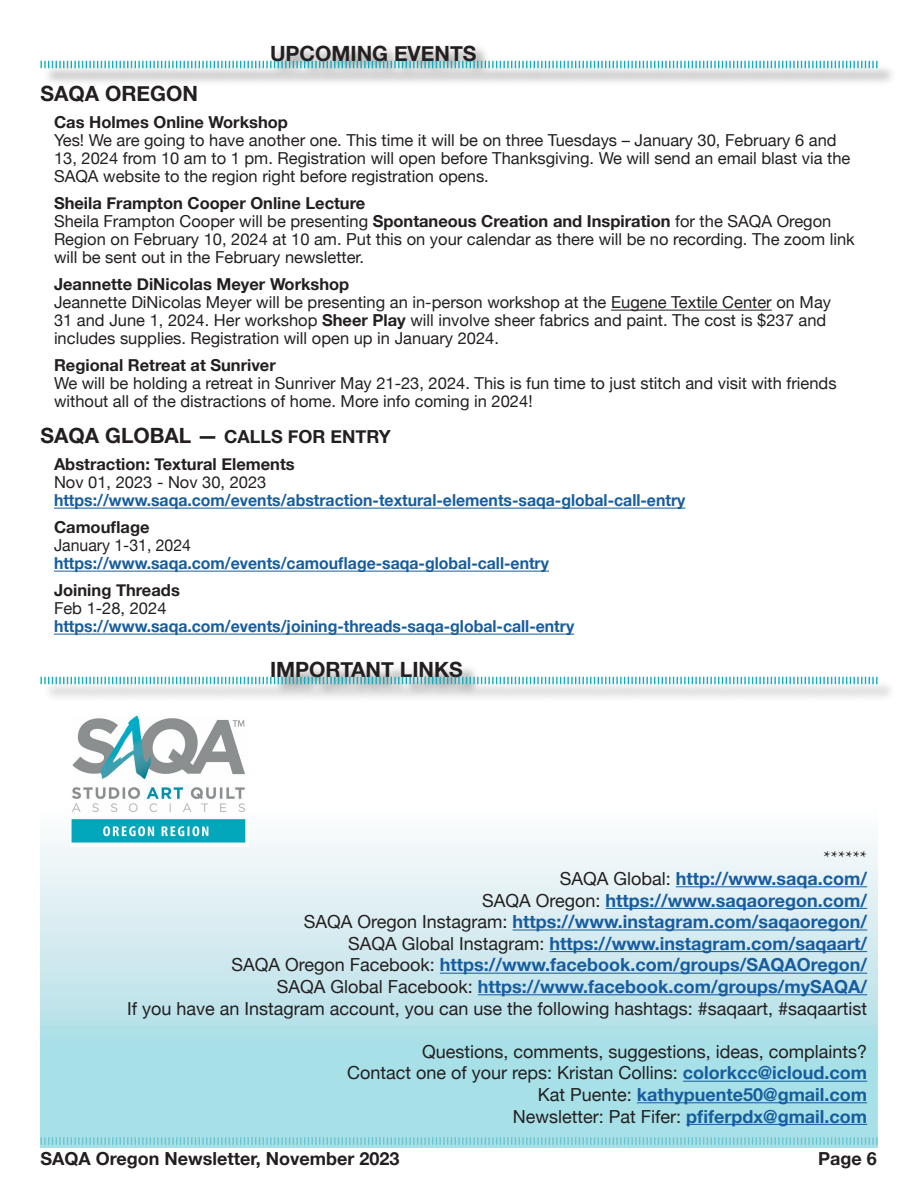
<style>
.page{position:relative;width:918px;height:1188px;background:#fff}
.page>*{position:absolute;margin:0;border:0;box-sizing:border-box;transform-origin:0 0}
.Oregon_Regional_header{font:700 21px "Helvetica Neue";color:#231f20}
.t1{font:700 18px "Helvetica Neue";color:#175d9e}
.t2{font:18px "Helvetica Neue";color:#231f20}
.Oregon_Regional_header-2{font:700 18px "Helvetica Neue";color:#231f20}
.t3{font:18px "Minion Pro";color:#231f20}
.Body{font:16.5px/18px "Helvetica Neue";color:#231f20}
.hyperlink{font:700 16.5px "Helvetica Neue";color:#175d9e;scale:.96 1}
.Body_Bold{font:700 16.5px "Helvetica Neue";color:#231f20}
.hyperlink-2{font:16.5px "Helvetica Neue";color:#231f20;scale:.96 1}
.s1{font-weight:700}
.s2{font-size:21px}
.s3{font-weight:400;color:#231f20}
.s4{font-weight:700;color:#175d9e}
</style>
<div class="page">
<hr style="left:611px;top:310px;width:161px;height:1px;background:#231f20">
<hr style="left:54px;top:508px;width:631px;height:1px;background:#175d9e">
<hr style="left:54px;top:571px;width:495px;height:1px;background:#175d9e">
<hr style="left:54px;top:634px;width:520px;height:1px;background:#175d9e">
<div style="left:40px;top:664px;width:838px;height:484px;background:linear-gradient(to bottom,#fff,#9cd9e2)"></div>
<hr style="left:676px;top:886px;width:191px;height:1px;background:#175d9e">
<hr style="left:606px;top:908px;width:261px;height:1px;background:#175d9e">
<hr style="left:513px;top:930px;width:354px;height:1px;background:#175d9e">
<hr style="left:550px;top:951px;width:317px;height:1px;background:#175d9e">
<hr style="left:440px;top:973px;width:427px;height:1px;background:#175d9e">
<hr style="left:478px;top:994px;width:389px;height:1px;background:#175d9e">
<hr style="left:683px;top:1081px;width:184px;height:1px;background:#175d9e">
<hr style="left:637px;top:1102px;width:230px;height:1px;background:#175d9e">
<hr style="left:686px;top:1124px;width:181px;height:1px;background:#175d9e">
<img style="left:70px;top:716px;width:179px;height:130px">
<div style="left:274px;top:664px;width:207px;height:32px;background:#231f20;opacity:.5"></div>
<div style="left:43px;top:679px;width:853px;height:24px;background:#231f20;opacity:.5"></div>
<svg style="left:40px;top:675px;width:838px;height:11px"></svg>
<div style="left:270px;top:45px;width:221px;height:31px;background:#231f20;opacity:.5"></div>
<div style="left:43px;top:63px;width:853px;height:24px;background:#231f20;opacity:.75"></div>
<svg style="left:40px;top:59px;width:838px;height:11px"></svg>
<p class="Oregon_Regional_header" style="left:270px;top:37px;width:208px">UPCOMING EVENTS</p>
<p class="Oregon_Regional_header" style="left:40px;top:78px;width:159px">SAQA OREGON</p>
<p class="Body_Bold" style="left:54px;top:110px;width:235px">Cas Holmes Online Workshop</p>
<p class="Body" style="left:54px;top:133px;width:798px">Yes! We are going to have another one. This time it will be on three Tuesdays – January 30, February 6 and<br>13, 2024 from 10 am to 1 pm. Registration will open before Thanksgiving. We will send an email blast via the<br>SAQA website to the region right before registration opens.</p>
<p class="Body_Bold" style="left:54px;top:191px;width:313px">Sheila Frampton Cooper Online Lecture</p>
<p class="Body" style="left:54px;top:214px;width:802px">Sheila Frampton Cooper will be presenting <span class="s1">Spontaneous Creation and Inspiration</span> for the SAQA Oregon<br>Region on February 10, 2024 at 10 am. Put this on your calendar as there will be no recording. The zoom link will be sent out in the February newsletter.</p>
<p class="Body_Bold" style="left:54px;top:272px;width:297px">Jeannette DiNicolas Meyer Workshop</p>
<p class="Body" style="left:54px;top:295px;width:779px">Jeannette DiNicolas Meyer will be presenting an in-person workshop at the Eugene Textile Center on May<br>31 and June 1, 2024. Her workshop <span class="s1">Sheer Play</span> will involve sheer fabrics and paint. The cost is $237 and includes supplies. Registration will open up in January 2024.</p>
<p class="Body_Bold" style="left:54px;top:353px;width:223px">Regional Retreat at Sunriver</p>
<p class="Body" style="left:54px;top:376px;width:784px">We will be holding a retreat in Sunriver May 21-23, 2024. This is fun time to just stitch and visit with friends without all of the distractions of home. More info coming in 2024!</p>
<p class="Oregon_Regional_header-2" style="left:40px;top:423px;width:352px"><span class="s2">SAQA GLOBAL —</span> CALLS FOR ENTRY</p>
<p class="Body_Bold" style="left:54px;top:452px;width:242px">Abstraction: Textural Elements</p>
<p class="Body" style="left:54px;top:475px;width:214px">Nov 01, 2023 - Nov 30, 2023</p>
<p class="hyperlink" style="left:54px;top:488px;width:659px">https://www.saqa.com/events/abstraction-textural-elements-saqa-global-call-entry</p>
<p class="Body_Bold" style="left:54px;top:515px;width:97px">Camouflage</p>
<p class="hyperlink-2" style="left:54px;top:534px;width:144px">January 1-31, 2024</p>
<p class="hyperlink" style="left:54px;top:551px;width:517px">https://www.saqa.com/events/camouflage-saqa-global-call-entry</p>
<p class="Body_Bold" style="left:54px;top:578px;width:127px">Joining Threads</p>
<p class="Body" style="left:54px;top:601px;width:114px">Feb 1-28, 2024</p>
<p class="hyperlink" style="left:54px;top:614px;width:543px">https://www.saqa.com/events/joining-threads-saqa-global-call-entry</p>
<p class="Oregon_Regional_header" style="left:270px;top:653px;width:194px">IMPORTANT LINKS</p>
<p class="t3" style="left:824px;top:846px;width:45px">******</p>
<p class="t1" style="left:560px;top:864px;width:309px"><span class="s3">SAQA Global:</span> http://www.saqa.com/</p>
<p class="t1" style="left:482px;top:886px;width:387px"><span class="s3">SAQA Oregon:</span> https://www.saqaoregon.com/</p>
<p class="t1" style="left:304px;top:908px;width:565px"><span class="s3">SAQA Oregon Instagram:</span> https://www.instagram.com/saqaoregon/</p>
<p class="t1" style="left:348px;top:929px;width:520px"><span class="s3">SAQA Global Instagram:</span> https://www.instagram.com/saqaart/</p>
<p class="t1" style="left:231px;top:951px;width:637px"><span class="s3">SAQA Oregon Facebook:</span> https://www.facebook.com/groups/SAQAOregon/</p>
<p class="t1" style="left:277px;top:972px;width:592px"><span class="s3">SAQA Global Facebook:</span> https://www.facebook.com/groups/mySAQA/</p>
<p class="t2" style="left:127px;top:995px;width:742px">If you have an Instagram account, you can use the following hashtags: #saqaart, #saqaartist</p>
<p class="t2" style="left:422px;top:1038px;width:447px">Questions, comments, suggestions, ideas, complaints?</p>
<p class="t2" style="left:347px;top:1060px;width:522px">Contact one of your reps: Kristan Collins: <span class="s4">colorkcc@icloud.com</span></p>
<p class="t1" style="left:538px;top:1080px;width:331px"><span class="s3">Kat Puente:</span> kathypuente50@gmail.com</p>
<p class="t2" style="left:513px;top:1103px;width:356px">Newsletter: Pat Fifer: <span class="s4">pfiferpdx@gmail.com</span></p>
<p class="Oregon_Regional_header-2" style="left:40px;top:1145px;width:361px">SAQA Oregon Newsletter, November 2023</p>
<p class="Oregon_Regional_header-2" style="left:818px;top:1145px;width:60px">Page 6</p>
</div>
